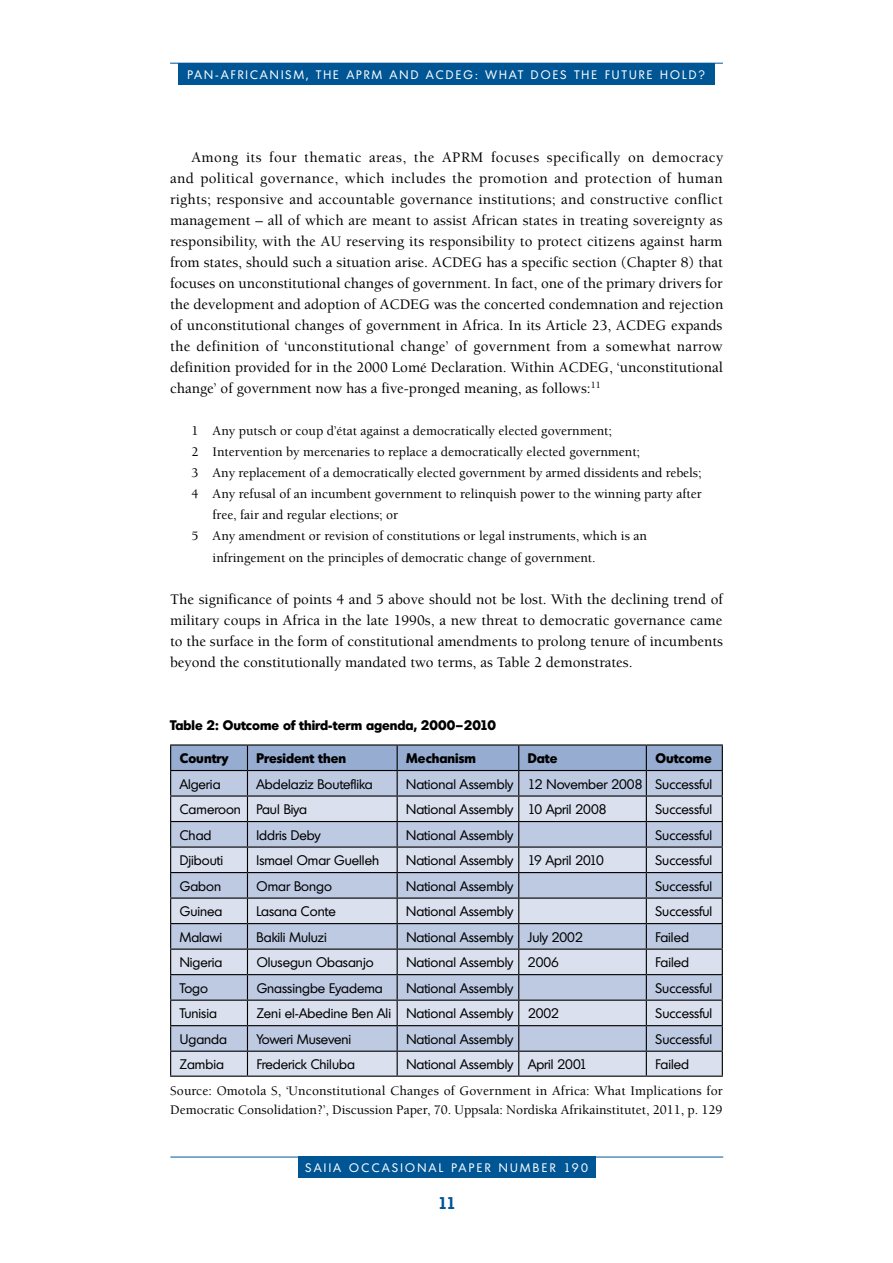
<style>
.page{position:relative;width:893px;height:1263px;background:#fff}
.page>*{position:absolute;margin:0;border:0;box-sizing:border-box;transform-origin:0 0}
.t1{font:600 16.5px "Montreal";color:#005695}
.t2{font:500 15px/21px "Berkeley Std";color:#000;text-align:justify}
.t3{font:13.5px "Montreal";color:#000}
.t4{font:500 13.5px/19.5px "Berkeley Std";color:#000}
.t5{font:700 13.5px "Montreal";color:#000}
.t6{font:12px "Montreal";letter-spacing:.18em;color:#fff}
</style>
<div class="page">
<hr style="left:170px;top:63px;width:553px;height:1px;background:#005695">
<div style="left:178px;top:63px;width:536px;height:22px;background:#005695"></div>
<hr style="left:170px;top:1157px;width:553px;height:1px;background:#005695">
<div style="left:298px;top:1157px;width:298px;height:21px;background:#005695"></div>
<hr style="left:170px;top:744px;width:77px;height:1px;background:#000">
<hr style="left:247px;top:744px;width:150px;height:1px;background:#000">
<hr style="left:397px;top:744px;width:122px;height:1px;background:#000">
<hr style="left:519px;top:744px;width:127px;height:1px;background:#000">
<hr style="left:646px;top:744px;width:77px;height:1px;background:#000">
<svg style="left:170px;top:745px;width:553px;height:330px;background:#bcc6d9"></svg>
<hr style="left:170px;top:1075px;width:77px;height:2px;background:#000">
<hr style="left:247px;top:1075px;width:150px;height:2px;background:#000">
<hr style="left:397px;top:1075px;width:122px;height:2px;background:#000">
<hr style="left:519px;top:1075px;width:127px;height:2px;background:#000">
<hr style="left:646px;top:1075px;width:77px;height:2px;background:#000">
<p class="t6" style="left:187px;top:67px;width:249px">pan-africanism, the aprm and ACDE</p>
<p class="t6" style="left:463px;top:67px;width:243px">G: what does the future hold?</p>
<p class="t2" style="left:170px;top:147px;width:555px;text-indent:21px">Among its four thematic areas, the APRM focuses specifically on democracy and political governance, which includes the promotion and protection of human rights; responsive and accountable governance institutions; and constructive conflict management – all of which are meant to assist African states in treating sovereignty as responsibility, with the AU reserving its responsibility to protect citizens against harm from states, should such a situation arise. ACDEG has a specific section (Chapter 8) that focuses on unconstitutional changes of government. In fact, one of the primary drivers for the development and adoption of ACDEG was the concerted condemnation and rejection of unconstitutional changes of government in Africa. In its Article 23, ACDEG expands the definition of ‘unconstitutional change’ of government from a somewhat narrow definition provided for in the 2000 Lomé Declaration. Within ACDEG, ‘unconstitutional change’ of government now has a five-pronged meaning, as follows:<sup>11</sup></p>
<p class="t4" style="left:191px;top:421px;width:422px">1 Any putsch or coup d’état against a democratically elected government;</p>
<p class="t4" style="left:191px;top:443px;width:450px">2 Intervention by mercenaries to replace a democratically elected government;</p>
<p class="t4" style="left:191px;top:464px;width:512px">3 Any replacement of a democratically elected government by armed dissidents and rebels;</p>
<p class="t4" style="left:191px;top:485px;width:512px">4 Any refusal of an incumbent government to relinquish power to the winning party after</p>
<p class="t4" style="left:213px;top:506px;width:187px">free, fair and regular elections; or</p>
<p class="t4" style="left:191px;top:527px;width:457px">5 Any amendment or revision of constitutions or legal instruments, which is an</p>
<p class="t4" style="left:213px;top:548px;width:384px">infringement on the principles of democratic change of government.</p>
<p class="t2" style="left:170px;top:589px;width:554px">The significance of points 4 and 5 above should not be lost. With the declining trend of military coups in Africa in the late 1990s, a new threat to democratic governance came to the surface in the form of constitutional amendments to prolong tenure of incumbents beyond the constitutionally mandated two terms, as Table 2 demonstrates.</p>
<p class="t5" style="left:170px;top:716px;width:327px">Table 2: Outcome of third-term agenda, 2000–2010</p>
<p class="t5" style="left:180px;top:750px;width:50px">Country</p>
<p class="t5" style="left:257px;top:750px;width:91px">President then</p>
<p class="t5" style="left:406px;top:750px;width:71px">Mechanism</p>
<p class="t5" style="left:528px;top:750px;width:31px">Date</p>
<p class="t5" style="left:655px;top:750px;width:58px">Outcome</p>
<p class="t3" style="left:180px;top:776px;width:42px">Algeria</p>
<p class="t3" style="left:257px;top:776px;width:118px">Abdelaziz Bouteflika</p>
<p class="t3" style="left:406px;top:776px;width:307px">National Assembly 12 November 2008 Successful</p>
<p class="t3" style="left:180px;top:801px;width:129px">Cameroon Paul Biya</p>
<p class="t3" style="left:406px;top:801px;width:202px">National Assembly 10 April 2008</p>
<p class="t3" style="left:655px;top:801px;width:58px">Successful</p>
<p class="t3" style="left:180px;top:827px;width:33px">Chad</p>
<p class="t3" style="left:257px;top:827px;width:65px">Iddris Deby</p>
<p class="t3" style="left:406px;top:827px;width:108px">National Assembly</p>
<p class="t3" style="left:655px;top:827px;width:58px">Successful</p>
<p class="t3" style="left:180px;top:852px;width:45px">Djibouti</p>
<p class="t3" style="left:257px;top:852px;width:124px">Ismael Omar Guelleh</p>
<p class="t3" style="left:406px;top:852px;width:199px">National Assembly 19 April 2010</p>
<p class="t3" style="left:655px;top:852px;width:58px">Successful</p>
<p class="t3" style="left:180px;top:878px;width:43px">Gabon</p>
<p class="t3" style="left:257px;top:878px;width:77px">Omar Bongo</p>
<p class="t3" style="left:406px;top:878px;width:108px">National Assembly</p>
<p class="t3" style="left:655px;top:878px;width:58px">Successful</p>
<p class="t3" style="left:180px;top:903px;width:44px">Guinea</p>
<p class="t3" style="left:257px;top:903px;width:81px">Lasana Conte</p>
<p class="t3" style="left:406px;top:903px;width:108px">National Assembly</p>
<p class="t3" style="left:655px;top:903px;width:58px">Successful</p>
<p class="t3" style="left:180px;top:929px;width:44px">Malawi</p>
<p class="t3" style="left:257px;top:929px;width:72px">Bakili Muluzi</p>
<p class="t3" style="left:406px;top:929px;width:178px">National Assembly July 2002</p>
<p class="t3" style="left:655px;top:929px;width:35px">Failed</p>
<p class="t3" style="left:180px;top:954px;width:44px">Nigeria</p>
<p class="t3" style="left:257px;top:954px;width:119px">Olusegun Obasanjo</p>
<p class="t3" style="left:406px;top:954px;width:154px">National Assembly 2006</p>
<p class="t3" style="left:655px;top:954px;width:35px">Failed</p>
<p class="t3" style="left:180px;top:980px;width:30px">Togo</p>
<p class="t3" style="left:257px;top:980px;width:128px">Gnassingbe Eyadema</p>
<p class="t3" style="left:406px;top:980px;width:108px">National Assembly</p>
<p class="t3" style="left:656px;top:980px;width:58px">Successful</p>
<p class="t3" style="left:180px;top:1005px;width:39px">Tunisia</p>
<p class="t3" style="left:257px;top:1005px;width:304px">Zeni el-Abedine Ben Ali National Assembly 2002</p>
<p class="t3" style="left:656px;top:1005px;width:58px">Successful</p>
<p class="t3" style="left:180px;top:1031px;width:49px">Uganda</p>
<p class="t3" style="left:257px;top:1031px;width:96px">Yoweri Museveni</p>
<p class="t3" style="left:406px;top:1031px;width:108px">National Assembly</p>
<p class="t3" style="left:656px;top:1031px;width:58px">Successful</p>
<p class="t3" style="left:180px;top:1056px;width:46px">Zambia</p>
<p class="t3" style="left:257px;top:1056px;width:100px">Frederick Chiluba</p>
<p class="t3" style="left:406px;top:1056px;width:182px">National Assembly April 2001</p>
<p class="t3" style="left:656px;top:1056px;width:35px">Failed</p>
<p class="t4" style="left:170px;top:1081px;width:554px">Source: Omotola S, ‘Unconstitutional Changes of Government in Africa: What Implications for<br>Democratic Consolidation?’, Discussion Paper, 70. Uppsala: Nordiska Afrikainstitutet, 2011, p. 129</p>
<p class="t6" style="left:306px;top:1160px;width:9px">SAIIA</p>
<p class="t6" style="left:349px;top:1160px;width:11px">OCCASIONAL</p>
<p class="t6" style="left:452px;top:1160px;width:9px">PAPER</p>
<p class="t6" style="left:499px;top:1160px;width:12px">NUM</p>
<p class="t6" style="left:533px;top:1160px;width:17px">BER</p>
<p class="t6" style="left:564px;top:1160px;width:26px">190</p>
<p class="t1" style="left:438px;top:1192px;width:20px">11</p>
</div>
